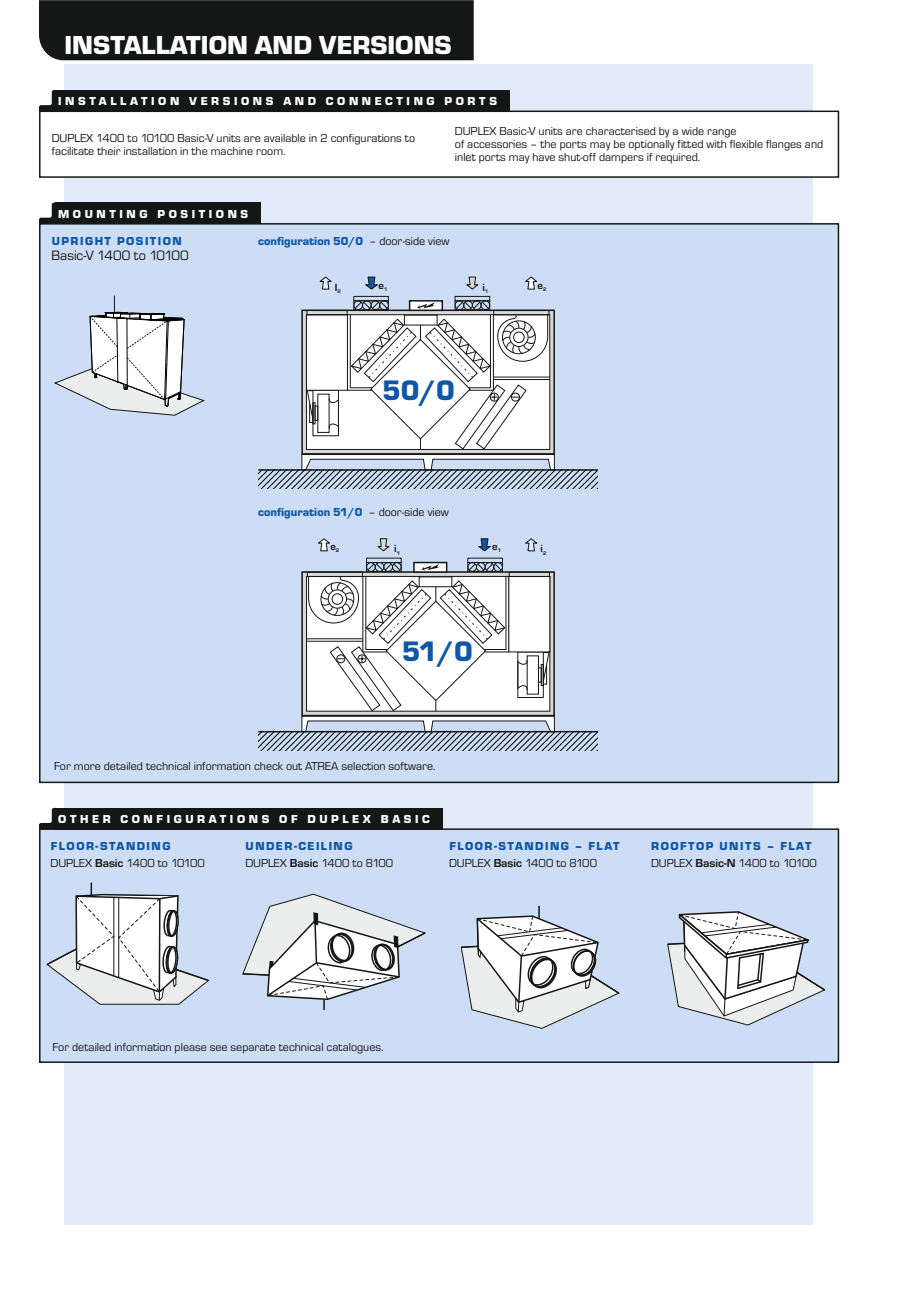
<style>
.page{position:relative;width:920px;height:1290px;background:#fff}
.page>*{position:absolute;margin:0;border:0;box-sizing:border-box;transform-origin:0 0}
.t1{font:29.25px "Eurostile TEE Blac";color:#0f57a6}
.t2{font:27px "Eurostile TEE Blac";color:#fff}
.t3{font:14.1px "Eurostile TEE";color:#151616}
.t4{font:12px/12.9px "Eurostile TEE";color:#151616}
.t5{font:12px "Eurostile TEE Blac";letter-spacing:.3em;color:#fff}
.t6{font:12px "Eurostile TEE Blac";letter-spacing:.125em;color:#0f57a6}
.t7{font:12px "Eurostile TEE Blac";color:#0f57a6}
.t8{font:700 10.8px "Eurostile TEE";color:#151616}
.t9{font:700 10.8px "Eurostile TEE";color:#151616;scale:1.06 1}
.t10{font:700 5.4px "Eurostile TEE";color:#151616;scale:1.06 1}
.s1{font-family:"Eurostile TEE";color:#151616}
.s2{font-weight:700}
</style>
<div class="page">
<div style="left:65px;top:65px;width:748px;height:1160px;background:#e3ebfa"></div>
<div style="left:39px;top:223px;width:801px;height:561px;background:#cdddf5"></div>
<svg style="left:53px;top:296px;width:153px;height:120px"></svg>
<div style="left:39px;top:828px;width:801px;height:236px;background:#cdddf5"></div>
<svg style="left:666px;top:910px;width:161px;height:116px"></svg>
<svg style="left:45px;top:882px;width:165px;height:123px"></svg>
<svg style="left:241px;top:893px;width:186px;height:117px"></svg>
<svg style="left:460px;top:906px;width:161px;height:123px"></svg>
<div style="left:353px;top:296px;width:36px;height:5px;border:1px solid #151616"></div>
<div style="left:455px;top:296px;width:35px;height:5px;border:1px solid #151616"></div>
<svg style="left:258px;top:299px;width:340px;height:190px"></svg>
<hr style="left:258px;top:469px;width:340px;height:2px;background:#151616">
<svg style="left:523px;top:276px;width:16px;height:14px"></svg>
<svg style="left:465px;top:276px;width:15px;height:14px"></svg>
<svg style="left:318px;top:276px;width:15px;height:14px"></svg>
<svg style="left:363px;top:276px;width:16px;height:14px"></svg>
<svg style="left:258px;top:561px;width:340px;height:189px"></svg>
<hr style="left:258px;top:731px;width:340px;height:1px;background:#151616">
<svg style="left:316px;top:538px;width:16px;height:14px"></svg>
<svg style="left:376px;top:538px;width:15px;height:14px"></svg>
<svg style="left:524px;top:538px;width:15px;height:14px"></svg>
<svg style="left:476px;top:538px;width:16px;height:14px"></svg>
<svg style="left:39px;top:90px;width:16px;height:20px"></svg>
<div style="left:55px;top:90px;width:455px;height:21px;background:#151616"></div>
<svg style="left:39px;top:110px;width:801px;height:69px;fill:#fff"></svg>
<div style="left:39px;top:0;width:435px;height:60px;background:#151616"></div>
<svg style="left:39px;top:203px;width:16px;height:21px"></svg>
<div style="left:55px;top:203px;width:206px;height:21px;background:#151616"></div>
<svg style="left:39px;top:808px;width:16px;height:21px"></svg>
<div style="left:55px;top:808px;width:388px;height:21px;background:#151616"></div>
<h2 class="t2" style="left:65px;top:36px;width:389px">INSTALLATION AND VERSIONS</h2>
<p class="t5" style="left:58px;top:97px;width:440px">INSTALLATION VERSIONS AND CONNECTING PORTS</p>
<p class="t4" style="left:52px;top:132px;width:365px">DUPLEX 1400 to 10100 Basic-V units are available in 2 configurations to facilitate their installation in the machine room.</p>
<p class="t4" style="left:455px;top:126px;width:370px">DUPLEX Basic-V units are characterised by a wide range<br>of accessories – the ports may be optionally fitted with flexible flanges and inlet ports may have shut-off dampers if required.</p>
<p class="t5" style="left:58px;top:210px;width:192px">MOUNTING POSITIONS</p>
<p class="t6" style="left:52px;top:237px;width:132px">UPRIGHT POSITION</p>
<p class="t3" style="left:52px;top:251px;width:139px">Basic-V 1400 to 10100</p>
<p class="t7" style="left:258px;top:237px;width:193px">configuration 50/0 <span class="s1">– door-side view</span></p>
<p class="t8" style="left:335px;top:283px;width:8px">I<sub>2</sub></p>
<p class="t8" style="left:379px;top:281px;width:10px">e<sub>1</sub></p>
<p class="t9" style="left:482px;top:283px;width:4px">i</p>
<p class="t8" style="left:538px;top:281px;width:10px">e<sub>2</sub></p>
<p class="t10" style="left:485px;top:289px;width:5px">1</p>
<h1 class="t1" style="left:382px;top:378px;width:74px">50/0</h1>
<p class="t7" style="left:258px;top:508px;width:192px">configuration 51/0 <span class="s1">– door-side view</span></p>
<p class="t8" style="left:330px;top:543px;width:10px">e<sub>2</sub></p>
<p class="t9" style="left:394px;top:545px;width:4px">i</p>
<p class="t8" style="left:492px;top:543px;width:10px">e<sub>1</sub></p>
<p class="t10" style="left:397px;top:550px;width:5px">1</p>
<h1 class="t1" style="left:402px;top:639px;width:73px">51/0</h1>
<p class="t8" style="left:541px;top:545px;width:7px">i<sub>2</sub></p>
<p class="t4" style="left:54px;top:760px;width:383px">For more detailed technical information check out ATREA selection software.</p>
<p class="t5" style="left:58px;top:815px;width:373px">OTHER CONFIGURATIONS OF DUPLEX BASIC</p>
<p class="t6" style="left:51px;top:842px;width:121px">FLOOR-STANDING</p>
<p class="t4" style="left:51px;top:858px;width:156px">DUPLEX <span class="s2">Basic</span> 1400 to 10100</p>
<p class="t6" style="left:246px;top:842px;width:108px">UNDER-CEILING</p>
<p class="t4" style="left:245px;top:858px;width:149px">DUPLEX <span class="s2">Basic</span> 1400 to 8100</p>
<p class="t6" style="left:449px;top:842px;width:172px">FLOOR-STANDING – FLAT</p>
<p class="t4" style="left:449px;top:858px;width:149px">DUPLEX <span class="s2">Basic</span> 1400 to 8100</p>
<p class="t6" style="left:651px;top:842px;width:162px">ROOFTOP UNITS – FLAT</p>
<p class="t4" style="left:651px;top:858px;width:167px">DUPLEX <span class="s2">Basic-N</span> 1400 to 10100</p>
<p class="t4" style="left:52px;top:1042px;width:333px">For detailed information please see separate technical catalogues.</p>
</div>
